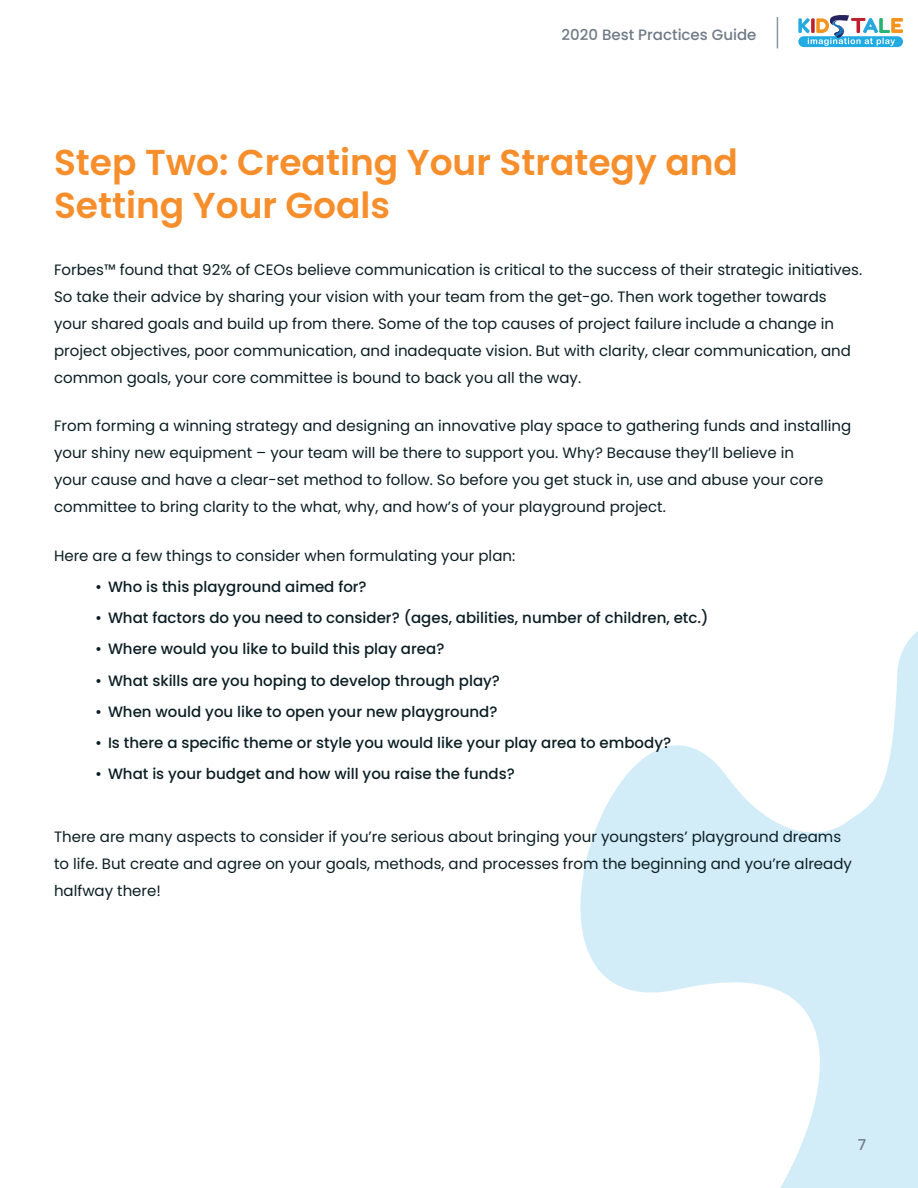
<style>
.page{position:relative;width:918px;height:1188px;background:#fff}
.page>*{position:absolute;margin:0;border:0;box-sizing:border-box;transform-origin:0 0}
.Heading_1{font:600 36px/43.2px "Poppins";color:#f68e2c}
.Paragraph{font:15px/27px "Poppins";color:#0b1e24}
.t1{font:500 15px "Poppins";color:#0b1e24}
.Paragraf_bullet_text{font:15px "Poppins";color:#0b1e24}
.t2{font:500 15px "Poppins";color:#707a86}
</style>
<div class="page">
<svg style="left:580px;top:631px;width:338px;height:557px"></svg>
<div style="left:798px;top:36px;width:105px;height:11px;background:#22abe2;border-radius:5px"></div>
<svg style="left:798px;top:15px;width:105px;height:31px"></svg>
<hr style="left:777px;top:17px;width:1px;height:31px;background:#0d3040">
<p class="t2" style="left:562px;top:26px;width:196px">2020 Best Practices Guide</p>
<p class="Heading_1" style="left:54px;top:140px;width:685px">Step Two: Creating Your Strategy and<br>Setting Your Goals</p>
<p class="Paragraph" style="left:54px;top:256px;width:810px">Forbes™ found that 92% of CEOs believe communication is critical to the success of their strategic initiatives.<br>So take their advice by sharing your vision with your team from the get-go. Then work together towards your shared goals and build up from there. Some of the top causes of project failure include a change in project objectives, poor communication, and inadequate vision. But with clarity, clear communication, and common goals, your core committee is bound to back you all the way.</p>
<p class="Paragraph" style="left:54px;top:413px;width:799px">From forming a winning strategy and designing an innovative play space to gathering funds and installing your shiny new equipment – your team will be there to support you. Why? Because they’ll believe in<br>your cause and have a clear-set method to follow. So before you get stuck in, use and abuse your core committee to bring clarity to the what, why, and how’s of your playground project.</p>
<p class="Paragraf_bullet_text" style="left:54px;top:547px;width:463px">Here are a few things to consider when formulating your plan:</p>
<p class="t1" style="left:95px;top:578px;width:273px">• Who is this playground aimed for?</p>
<p class="t1" style="left:95px;top:609px;width:615px">• What factors do you need to consider? (ages, abilities, number of children, etc.)</p>
<p class="t1" style="left:95px;top:640px;width:351px">• Where would you like to build this play area?</p>
<p class="t1" style="left:95px;top:672px;width:406px">• What skills are you hoping to develop through play?</p>
<p class="t1" style="left:95px;top:703px;width:404px">• When would you like to open your new playground?</p>
<p class="t1" style="left:95px;top:734px;width:577px">• Is there a specific theme or style you would like your play area to embody?</p>
<p class="t1" style="left:95px;top:765px;width:421px">• What is your budget and how will you raise the funds?</p>
<p class="Paragraph" style="left:54px;top:823px;width:799px">There are many aspects to consider if you’re serious about bringing your youngsters’ playground dreams to life. But create and agree on your goals, methods, and processes from the beginning and you’re already halfway there!</p>
<p class="t2" style="left:858px;top:1136px;width:10px">7</p>
</div>
